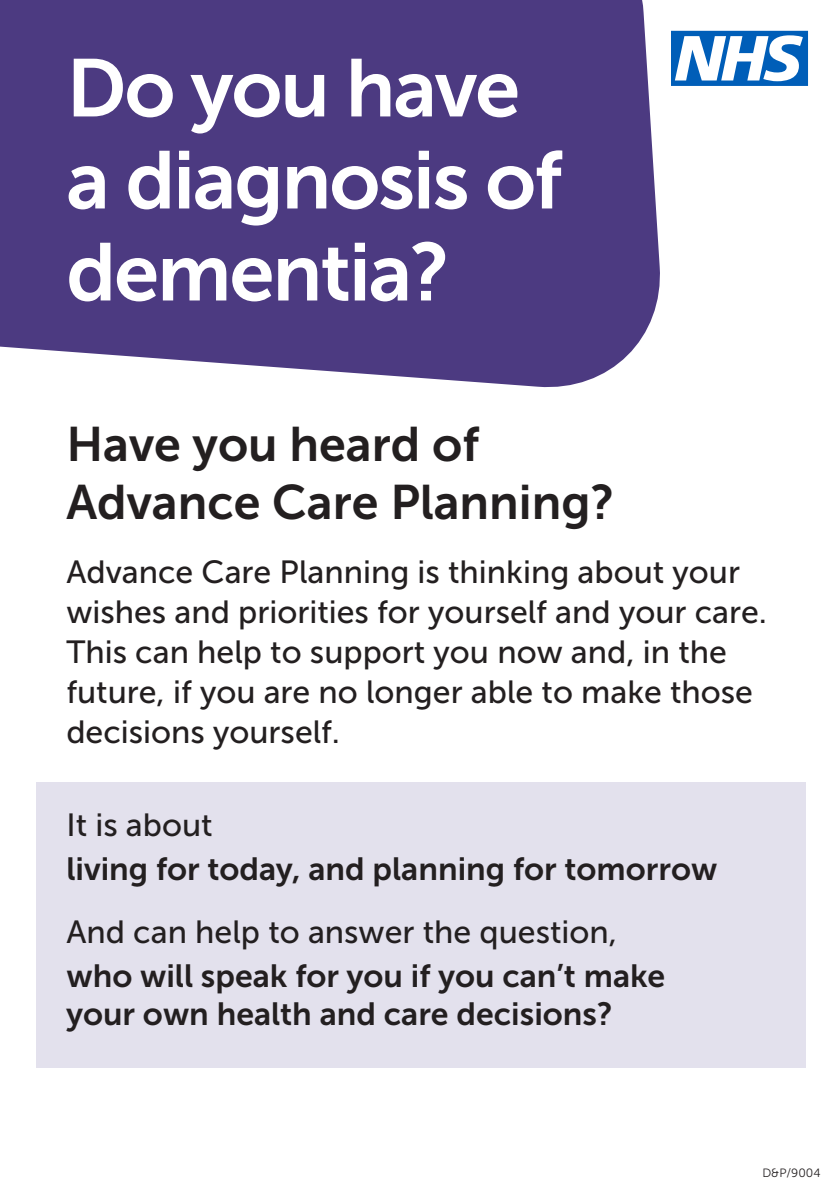
<style>
.page{position:relative;width:840px;height:1191px;background:#fff}
.page>*{position:absolute;margin:0;border:0;box-sizing:border-box;transform-origin:0 0}
.t1{font:81.4px/92px "Museo Sans 700";letter-spacing:-.025em;color:#fff}
.t2{font:48.4px/58px "Museo Sans 700";color:#231f20}
.t3{font:32px/40px "Museo Sans 500";color:#231f20}
.t4{font:32px/38.4px "Museo Sans 700";color:#231f20}
.t5{font:12px "Museo Sans 300";color:#231f20}
</style>
<div class="page">
<div style="left:36px;top:782px;width:769px;height:286px;background:#e3e1ed"></div>
<div style="left:0;top:0;width:660px;height:388px;background:#4c3a81"></div>
<svg style="left:671px;top:31px;width:136px;height:55px"></svg>
<h1 class="t1" style="left:66px;top:42px;width:497px">Do you have a diagnosis of dementia?</h1>
<h2 class="t2" style="left:66px;top:415px;width:549px">Have you heard of<br>Advance Care Planning?</h2>
<p class="t3" style="left:66px;top:552px;width:701px">Advance Care Planning is thinking about your wishes and priorities for yourself and your care.<br>This can help to support you now and, in the future, if you are no longer able to make those decisions yourself.</p>
<p class="t3" style="left:66px;top:805px;width:148px">It is about</p>
<p class="t4" style="left:66px;top:849px;width:652px">living for today, and planning for tomorrow</p>
<p class="t3" style="left:66px;top:912px;width:551px">And can help to answer the question,</p>
<p class="t4" style="left:66px;top:956px;width:600px">who will speak for you if you can’t make your own health and care decisions?</p>
<p class="t5" style="left:762px;top:1166px;width:60px">D&amp;P/9004</p>
</div>
